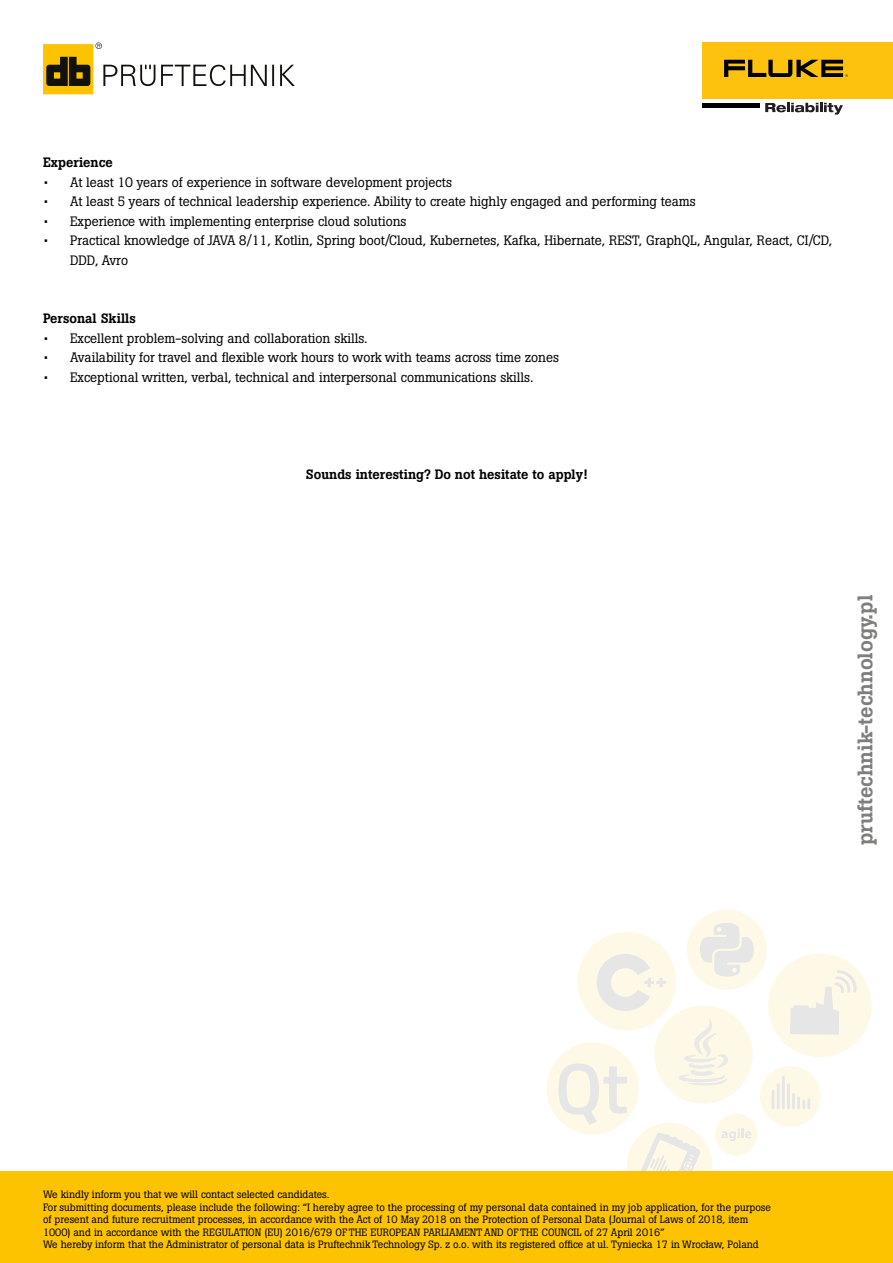
<style>
.page{position:relative;width:893px;height:1263px;background:#fff}
.page>*{position:absolute;margin:0;border:0;box-sizing:border-box;transform-origin:0 0}
.t1{font:500 21px "Boton Pro";color:#7e7e7d}
.t2{font:13.5px/19.5px "Boton Pro";color:#000}
.t3{font:500 13.5px "Boton Pro";color:#000}
.t4{font:10.5px/12.6px "Boton Pro";color:#000}
</style>
<div class="page">
<div style="left:578px;top:932px;width:98px;height:98px;background:#fef9e6;border-radius:50%"></div>
<svg style="left:597px;top:954px;width:69px;height:57px"></svg>
<div style="left:688px;top:911px;width:78px;height:77px;background:#fef9e6;border-radius:50%"></div>
<div style="left:687px;top:910px;width:80px;height:80px;border:3px solid #fdc300;border-radius:50%"></div>
<svg style="left:699px;top:923px;width:55px;height:54px"></svg>
<div style="left:770px;top:955px;width:100px;height:101px;background:#fef9e6;border-radius:50%"></div>
<div style="left:768px;top:953px;width:104px;height:104px;border:3px solid #fdc300;border-radius:50%"></div>
<svg style="left:790px;top:969px;width:69px;height:66px"></svg>
<div style="left:655px;top:1006px;width:97px;height:97px;background:#fef9e6;border-radius:50%"></div>
<div style="left:547px;top:1043px;width:91px;height:91px;background:#fef9e6;border-radius:50%"></div>
<div style="left:716px;top:1114px;width:41px;height:41px;background:#fef9e6;border-radius:50%"></div>
<div style="left:715px;top:1113px;width:42px;height:42px;border:1px solid #fdc300;border-radius:50%"></div>
<svg style="left:558px;top:1019px;width:193px;height:152px"></svg>
<div style="left:761px;top:1066px;width:59px;height:60px;background:#fef9e6;border-radius:50%"></div>
<div style="left:760px;top:1066px;width:61px;height:61px;border:1px solid #fdc300;border-radius:50%"></div>
<svg style="left:772px;top:1091px;width:2px;height:17px"></svg>
<hr style="left:777px;top:1085px;width:3px;height:23px;background:#000">
<hr style="left:782px;top:1077px;width:3px;height:31px;background:#000">
<hr style="left:787px;top:1085px;width:3px;height:23px;background:#000">
<hr style="left:792px;top:1094px;width:3px;height:14px;background:#000">
<svg style="left:797px;top:1098px;width:13px;height:10px"></svg>
<div style="left:0;top:1171px;width:893px;height:92px;background:#fdc300"></div>
<svg style="left:43px;top:43px;width:252px;height:51px"></svg>
<div style="left:702px;top:43px;width:191px;height:56px;background:#fcc20e"></div>
<svg style="left:724px;top:60px;width:124px;height:17px"></svg>
<div style="left:702px;top:103px;width:57px;height:5px;background:#000"></div>
<svg style="left:765px;top:103px;width:78px;height:12px"></svg>
<p class="t3" style="left:43px;top:154px;width:71px">Experience</p>
<p class="t2" style="left:43px;top:173px;width:410px">• At least 10 years of experience in software development projects</p>
<p class="t2" style="left:43px;top:192px;width:654px">• At least 5 years of technical leadership experience. Ability to create highly engaged and performing teams</p>
<p class="t2" style="left:43px;top:211px;width:365px">• Experience with implementing enterprise cloud solutions</p>
<p class="t2" style="left:70px;top:231px;width:764px;text-indent:-27px">• Practical knowledge of JAVA 8/11, Kotlin, Spring boot/Cloud, Kubernetes, Kafka, Hibernate, REST, GraphQL, Angular, React, CI/CD,<br>DDD, Avro</p>
<p class="t3" style="left:43px;top:310px;width:94px">Personal Skills</p>
<p class="t2" style="left:43px;top:328px;width:326px">• Excellent problem-solving and collaboration skills.</p>
<p class="t2" style="left:43px;top:348px;width:517px">• Availability for travel and flexible work hours to work with teams across time zones</p>
<p class="t2" style="left:43px;top:367px;width:492px">• Exceptional written, verbal, technical and interpersonal communications skills.</p>
<p class="t3" style="left:306px;top:466px;width:283px">Sounds interesting? Do not hesitate to apply!</p>
<h1 class="t1" style="left:852px;top:845px;width:252px;rotate:-90deg">pruftechnik-technology.pl</h1>
<p class="t4" style="left:43px;top:1188px;width:729px">We kindly inform you that we will contact selected candidates.<br>For submitting documents, please include the following: “I hereby agree to the processing of my personal data contained in my job application, for the purpose of present and future recruitment processes, in accordance with the Act of 10 May 2018 on the Protection of Personal Data (Journal of Laws of 2018, item 1000) and in accordance with the REGULATION (EU) 2016/679 OF THE EUROPEAN PARLIAMENT AND OF THE COUNCIL of 27 April 2016”<br>We hereby inform that the Administrator of personal data is Pruftechnik Technology Sp. z o.o. with its registered office at ul. Tyniecka 17 in Wrocław, Poland</p>
</div>
